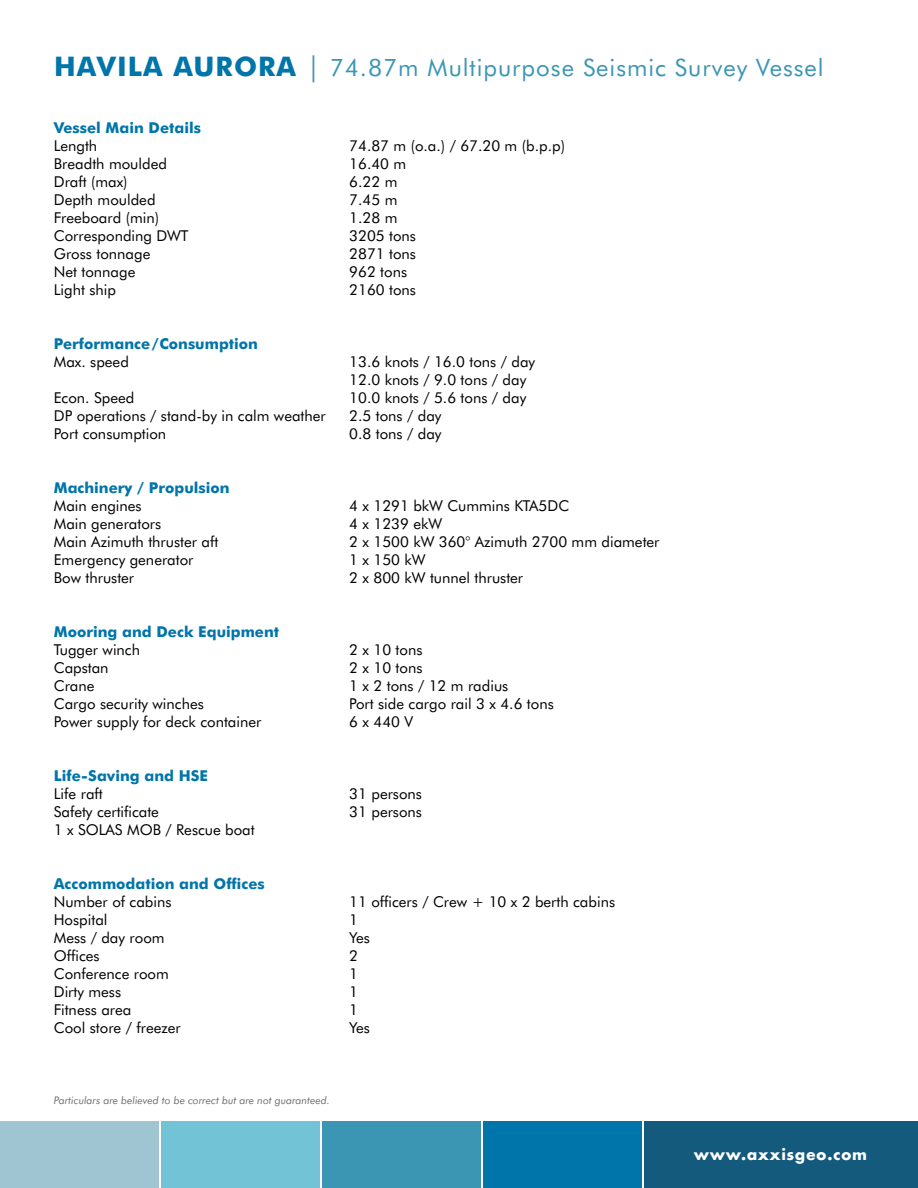
<style>
.page{position:relative;width:918px;height:1188px;background:#fff}
.page>*{position:absolute;margin:0;border:0;box-sizing:border-box;transform-origin:0 0}
.t1{font:24px "Futura BT";letter-spacing:.04em;color:#3b96b4}
.t2{font:15px/18px "Futura BT";color:#000}
.t3{font:700 15px "Futura BT";color:#0075a9}
.t4{font:700 15px "Futura";letter-spacing:.04em;color:#fff}
.t5{font:italic 10.5px "Futura BT";color:#6d6e71}
.s1{font-weight:700;font-size:27px;color:#0075a9}
.s2{font-size:27px}
</style>
<div class="page">
<div style="left:161px;top:1121px;width:159px;height:67px;background:#71c3d5"></div>
<div style="left:0;top:1121px;width:159px;height:67px;background:#9fc5d3"></div>
<div style="left:484px;top:1121px;width:158px;height:67px;background:#0075a9"></div>
<div style="left:322px;top:1121px;width:159px;height:67px;background:#3b96b4"></div>
<div style="left:645px;top:1121px;width:273px;height:67px;background:#135a7d"></div>
<h1 class="t1" style="left:54px;top:53px;width:771px"><span class="s1">HAVILA AURORA</span> <span class="s2">|</span> 74.87m Multipurpose Seismic Survey Vessel</h1>
<p class="t3" style="left:54px;top:119px;width:149px">Vessel Main Details</p>
<p class="t2" style="left:54px;top:137px;width:45px">Length</p>
<p class="t2" style="left:349px;top:137px;width:217px">74.87 m (o.a.) / 67.20 m (b.p.p)</p>
<p class="t2" style="left:54px;top:155px;width:115px">Breadth moulded</p>
<p class="t2" style="left:349px;top:155px;width:58px">16.40 m</p>
<p class="t2" style="left:54px;top:173px;width:75px">Draft (max)</p>
<p class="t2" style="left:349px;top:173px;width:50px">6.22 m</p>
<p class="t2" style="left:54px;top:191px;width:103px">Depth moulded</p>
<p class="t2" style="left:349px;top:191px;width:50px">7.45 m</p>
<p class="t2" style="left:54px;top:209px;width:107px">Freeboard (min)</p>
<p class="t2" style="left:349px;top:209px;width:50px">1.28 m</p>
<p class="t2" style="left:54px;top:227px;width:136px">Corresponding DWT</p>
<p class="t2" style="left:349px;top:227px;width:68px">3205 tons</p>
<p class="t2" style="left:54px;top:245px;width:98px">Gross tonnage</p>
<p class="t2" style="left:349px;top:245px;width:68px">2871 tons</p>
<p class="t2" style="left:54px;top:263px;width:83px">Net tonnage</p>
<p class="t2" style="left:349px;top:263px;width:59px">962 tons</p>
<p class="t2" style="left:54px;top:281px;width:64px">Light ship</p>
<p class="t2" style="left:349px;top:281px;width:68px">2160 tons</p>
<p class="t3" style="left:54px;top:335px;width:206px">Performance/Consumption</p>
<p class="t2" style="left:54px;top:353px;width:77px">Max. speed</p>
<p class="t2" style="left:349px;top:353px;width:187px">13.6 knots / 16.0 tons / day<br>12.0 knots / 9.0 tons / day</p>
<p class="t2" style="left:54px;top:389px;width:82px">Econ. Speed</p>
<p class="t2" style="left:349px;top:389px;width:179px">10.0 knots / 5.6 tons / day</p>
<p class="t2" style="left:54px;top:407px;width:274px">DP operations / stand-by in calm weather</p>
<p class="t2" style="left:349px;top:407px;width:94px">2.5 tons / day</p>
<p class="t2" style="left:54px;top:425px;width:114px">Port consumption</p>
<p class="t2" style="left:349px;top:425px;width:94px">0.8 tons / day</p>
<p class="t3" style="left:54px;top:479px;width:177px">Machinery / Propulsion</p>
<p class="t2" style="left:54px;top:497px;width:89px">Main engines</p>
<p class="t2" style="left:349px;top:497px;width:221px">4 x 1291 bkW Cummins KTA5DC</p>
<p class="t2" style="left:54px;top:515px;width:109px">Main generators</p>
<p class="t2" style="left:349px;top:515px;width:94px">4 x 1239 ekW</p>
<p class="t2" style="left:54px;top:533px;width:166px">Main Azimuth thruster aft</p>
<p class="t2" style="left:349px;top:533px;width:312px">2 x 1500 kW 360° Azimuth 2700 mm diameter</p>
<p class="t2" style="left:54px;top:551px;width:141px">Emergency generator</p>
<p class="t2" style="left:349px;top:551px;width:78px">1 x 150 kW</p>
<p class="t2" style="left:54px;top:569px;width:82px">Bow thruster</p>
<p class="t2" style="left:349px;top:569px;width:175px">2 x 800 kW tunnel thruster</p>
<p class="t3" style="left:54px;top:623px;width:227px">Mooring and Deck Equipment</p>
<p class="t2" style="left:54px;top:641px;width:88px">Tugger winch</p>
<p class="t2" style="left:349px;top:641px;width:75px">2 x 10 tons</p>
<p class="t2" style="left:54px;top:659px;width:56px">Capstan</p>
<p class="t2" style="left:349px;top:659px;width:75px">2 x 10 tons</p>
<p class="t2" style="left:54px;top:677px;width:42px">Crane</p>
<p class="t2" style="left:349px;top:677px;width:161px">1 x 2 tons / 12 m radius</p>
<p class="t2" style="left:54px;top:695px;width:152px">Cargo security winches</p>
<p class="t2" style="left:349px;top:695px;width:206px">Port side cargo rail 3 x 4.6 tons</p>
<p class="t2" style="left:54px;top:713px;width:209px">Power supply for deck container</p>
<p class="t2" style="left:349px;top:713px;width:65px">6 x 440 V</p>
<p class="t3" style="left:54px;top:767px;width:156px">Life-Saving and HSE</p>
<p class="t2" style="left:54px;top:785px;width:50px">Life raft</p>
<p class="t2" style="left:349px;top:785px;width:74px">31 persons</p>
<p class="t2" style="left:54px;top:803px;width:107px">Safety certificate</p>
<p class="t2" style="left:349px;top:803px;width:74px">31 persons</p>
<p class="t2" style="left:54px;top:821px;width:202px">1 x SOLAS MOB / Rescue boat</p>
<p class="t3" style="left:54px;top:875px;width:212px">Accommodation and Offices</p>
<p class="t2" style="left:54px;top:893px;width:119px">Number of cabins</p>
<p class="t2" style="left:349px;top:893px;width:267px">11 officers / Crew + 10 x 2 berth cabins</p>
<p class="t2" style="left:54px;top:911px;width:55px">Hospital</p>
<p class="t2" style="left:349px;top:911px;width:10px">1</p>
<p class="t2" style="left:54px;top:929px;width:112px">Mess / day room</p>
<p class="t2" style="left:349px;top:929px;width:22px">Yes</p>
<p class="t2" style="left:54px;top:947px;width:47px">Offices</p>
<p class="t2" style="left:349px;top:947px;width:10px">2</p>
<p class="t2" style="left:54px;top:965px;width:117px">Conference room</p>
<p class="t2" style="left:349px;top:965px;width:10px">1</p>
<p class="t2" style="left:54px;top:983px;width:69px">Dirty mess</p>
<p class="t2" style="left:349px;top:983px;width:10px">1</p>
<p class="t2" style="left:54px;top:1001px;width:79px">Fitness area</p>
<p class="t2" style="left:349px;top:1001px;width:10px">1</p>
<p class="t2" style="left:54px;top:1019px;width:129px">Cool store / freezer</p>
<p class="t2" style="left:349px;top:1019px;width:22px">Yes</p>
<p class="t5" style="left:54px;top:1094px;width:278px">Particulars are believed to be correct but are not guaranteed.</p>
<p class="t4" style="left:694px;top:1144px;width:175px">www.axxisgeo.com</p>
</div>
